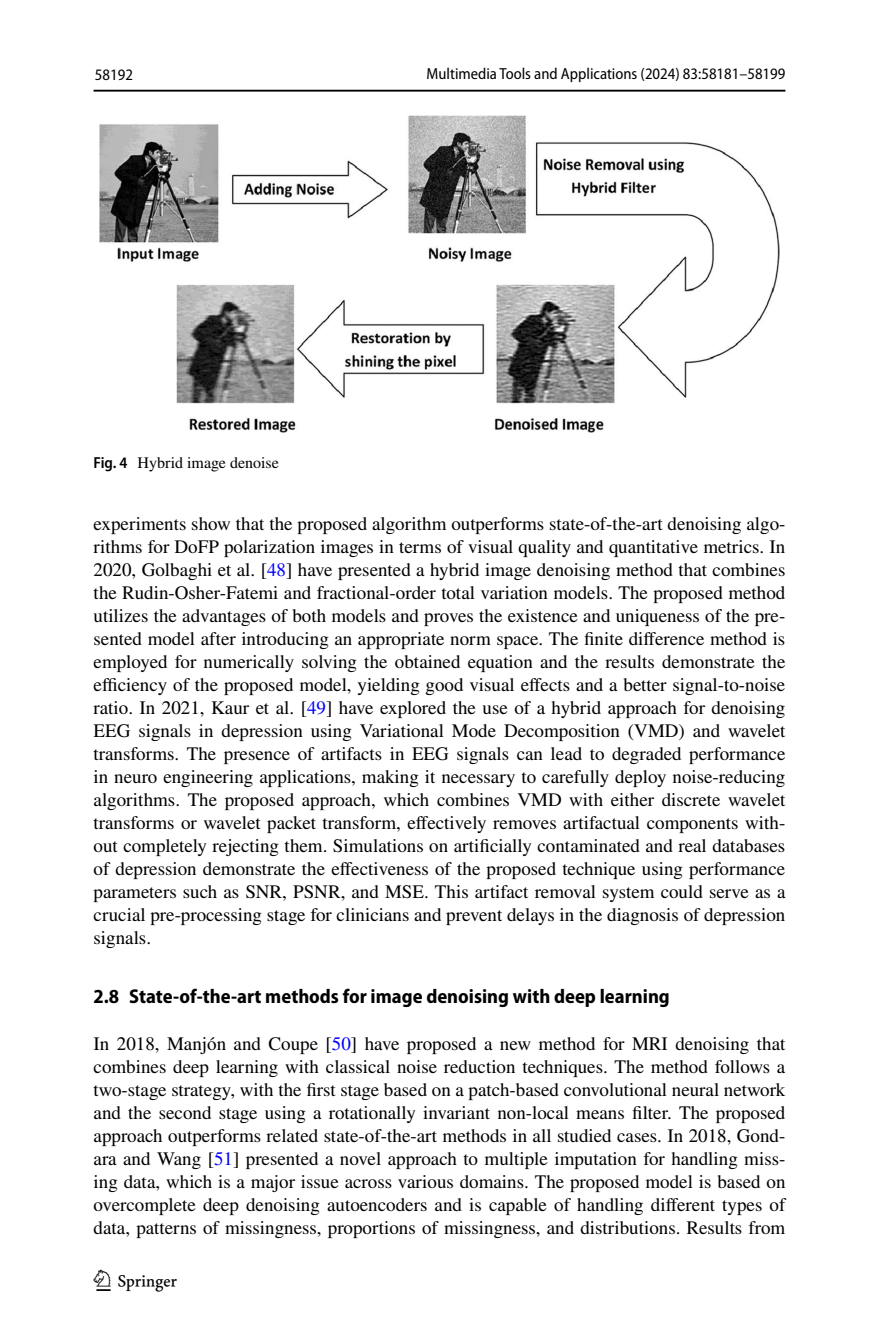
<style>
.page{position:relative;width:879px;height:1333px;background:#fff}
.page>*{position:absolute;margin:0;border:0;box-sizing:border-box;transform-origin:0 0}
.t1{font:30px "Springnew Regular 4";color:#000}
.t2{font:700 semi-condensed 20px "Myriad Pro";color:#000}
.t3{font:19px/23px "STIX";color:#000;text-align:justify}
.t4{font:semi-condensed 16px "Myriad Pro";color:#000}
.t5{font:16px "STIX";color:#000}
.s1{font-family:"Myriad Pro";font-weight:600;font-stretch:semi-condensed}
.s2{color:#00f}
</style>
<div class="page">
<hr style="left:94px;top:90px;width:691px;height:2px;background:#000">
<img style="left:99px;top:116px;width:681px;height:317px">
<p class="t4" style="left:95px;top:66px;width:39px">58192</p>
<p class="t4" style="left:426px;top:65px;width:360px">Multimedia Tools and Applications (2024) 83:58181–58199</p>
<p class="t5" style="left:94px;top:451px;width:187px"><span class="s1">Fig. 4</span> Hybrid image denoise</p>
<p class="t3" style="left:94px;top:513px;width:693px">experiments show that the proposed algorithm outperforms state-of-the-art denoising algo&shy;rithms for DoFP polarization images in terms of visual quality and quantitative metrics. In 2020, Golbaghi et al. [<span class="s2">48</span>] have presented a hybrid image denoising method that combines the Rudin-Osher-Fatemi and fractional-order total variation models. The proposed method utilizes the advantages of both models and proves the existence and uniqueness of the pre&shy;sented model after introducing an appropriate norm space. The finite difference method is employed for numerically solving the obtained equation and the results demonstrate the efficiency of the proposed model, yielding good visual effects and a better signal-to-noise ratio. In 2021, Kaur et al. [<span class="s2">49</span>] have explored the use of a hybrid approach for denoising EEG signals in depression using Variational Mode Decomposition (VMD) and wavelet transforms. The presence of artifacts in EEG signals can lead to degraded performance in neuro engineering applications, making it necessary to carefully deploy noise-reducing algorithms. The proposed approach, which combines VMD with either discrete wavelet transforms or wavelet packet transform, effectively removes artifactual components with&shy;out completely rejecting them. Simulations on artificially contaminated and real databases of depression demonstrate the effectiveness of the proposed technique using performance parameters such as SNR, PSNR, and MSE. This artifact removal system could serve as a crucial pre-processing stage for clinicians and prevent delays in the diagnosis of depression signals.</p>
<p class="t2" style="left:94px;top:984px;width:578px">2.8 State‑of‑the‑art methods for image denoising with deep learning</p>
<p class="t3" style="left:94px;top:1032px;width:693px">In 2018, Manjón and Coupe [<span class="s2">50</span>] have proposed a new method for MRI denoising that combines deep learning with classical noise reduction techniques. The method follows a two-stage strategy, with the first stage based on a patch-based convolutional neural network and the second stage using a rotationally invariant non-local means filter. The proposed approach outperforms related state-of-the-art methods in all studied cases. In 2018, Gond&shy;ara and Wang [<span class="s2">51</span>] presented a novel approach to multiple imputation for handling miss&shy;ing data, which is a major issue across various domains. The proposed model is based on overcomplete deep denoising autoencoders and is capable of handling different types of data, patterns of missingness, proportions of missingness, and distributions. Results from</p>
<h1 class="t1" style="left:96px;top:1269px;width:83px">1 3</h1>
</div>
